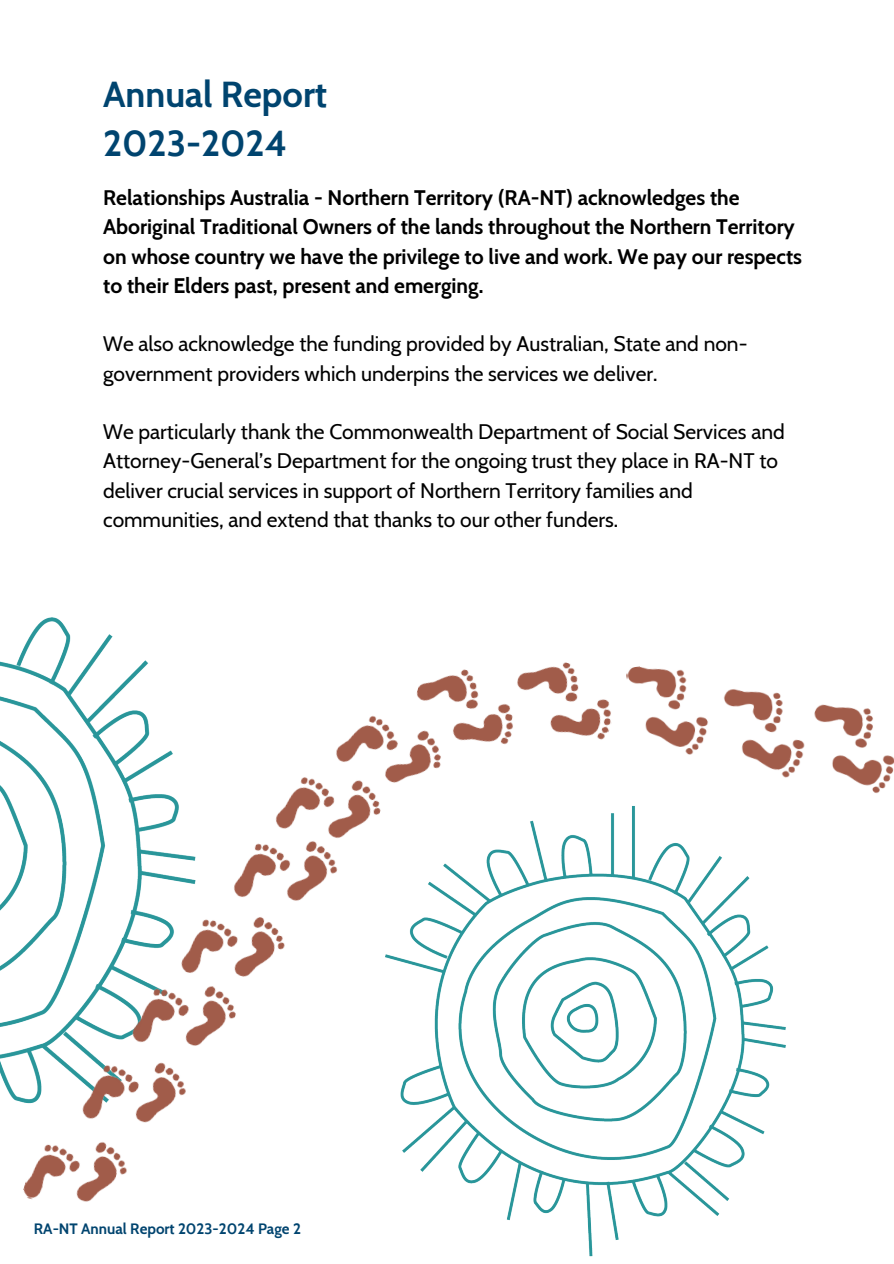
<style>
.page{position:relative;width:894px;height:1264px;background:#fff}
.page>*{position:absolute;margin:0;border:0;box-sizing:border-box;transform-origin:0 0}
.t1{font:700 36px/49.5px "Cabin";color:#00446f}
.t2{font:21px/29.2px "Cabin";color:#000}
.t3{font:700 21px/29.2px "Cabin";color:#000}
.t4{font:700 15px "Cabin";color:#00446f}
</style>
<div class="page">
<img style="left:0;top:654px;width:21px;height:448px">
<img style="left:21px;top:617px;width:591px;height:585px">
<img style="left:355px;top:795px;width:412px;height:462px">
<img style="left:625px;top:666px;width:268px;height:424px">
<p class="t1" style="left:103px;top:69px;width:225px">Annual Report<br>2023-2024</p>
<h3 class="t3" style="left:103px;top:183px;width:700px">Relationships Australia - Northern Territory (RA-NT) acknowledges the Aboriginal Traditional Owners of the lands throughout the Northern Territory on whose country we have the privilege to live and work. We pay our respects to their Elders past, present and emerging.</h3>
<p class="t2" style="left:103px;top:329px;width:645px">We also acknowledge the funding provided by Australian, State and non&shy;government providers which underpins the services we deliver.</p>
<p class="t2" style="left:103px;top:417px;width:683px">We particularly thank the Commonwealth Department of Social Services and Attorney-General’s Department for the ongoing trust they place in RA-NT to deliver crucial services in support of Northern Territory families and communities, and extend that thanks to our other funders.</p>
<p class="t4" style="left:34px;top:1219px;width:268px">RA-NT Annual Report 2023-2024 Page 2</p>
</div>
